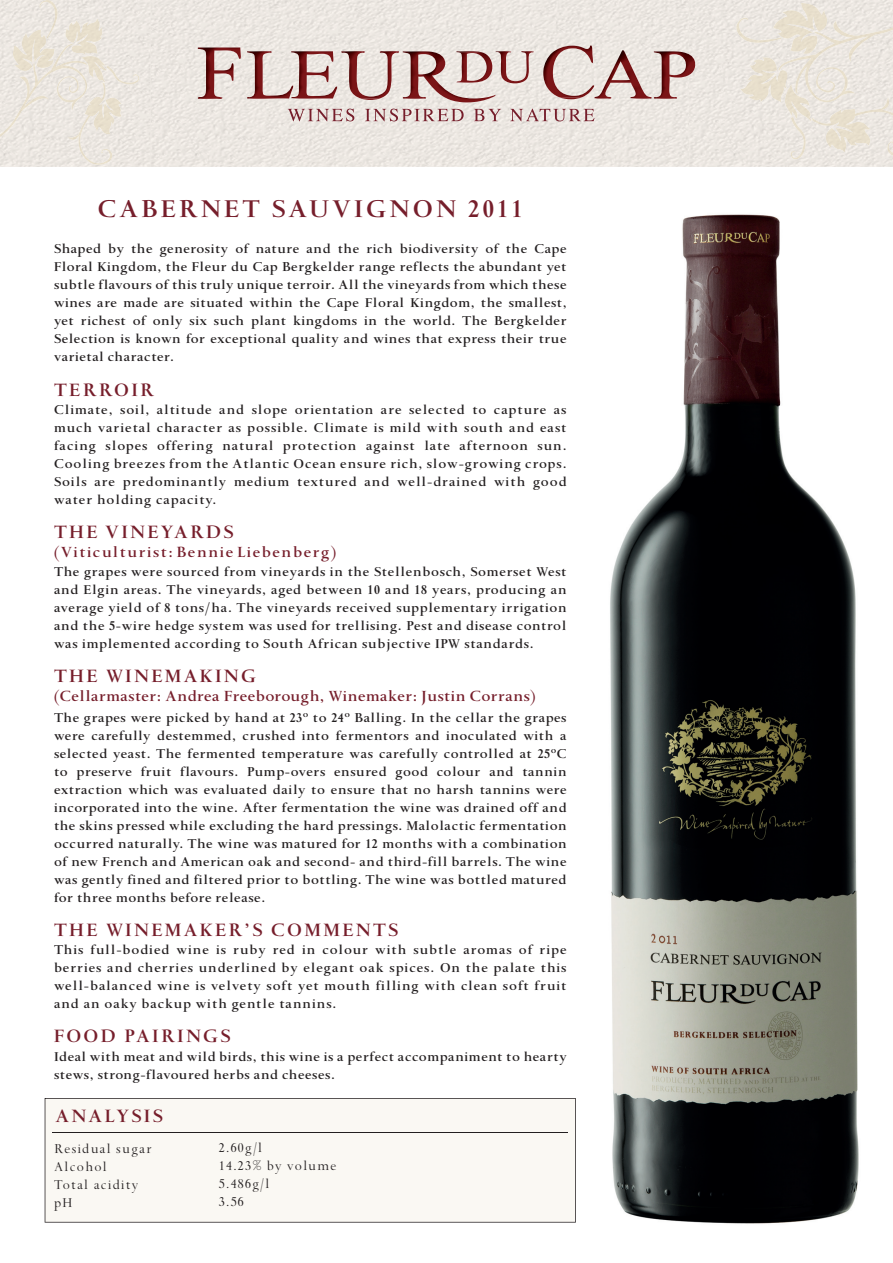
<style>
.page{position:relative;width:893px;height:1263px;background:#fff}
.page>*{position:absolute;margin:0;border:0;box-sizing:border-box;transform-origin:0 0}
.t1{font:600 28.5px "Spectrum";letter-spacing:.11em;color:#761e2b}
.t2{font:600 21px "Spectrum";letter-spacing:.11em;color:#761e2b}
.t3{font:600 17.25px "Spectrum";letter-spacing:.025em;color:#761e2b}
.t4{font:600 17.25px "Spectrum";letter-spacing:.085em;color:#761e2b}
.t5{font:600 15px/18px "Spectrum";letter-spacing:.035em;color:#231f20;text-align:justify}
.t6{font:15px/18px "Spectrum";letter-spacing:.085em;color:#231f20}
</style>
<div class="page">
<img style="left:0;top:0;width:893px;height:167px">
<div style="left:45px;top:1098px;width:531px;height:124px;background:#faf8f3"></div>
<hr style="left:52px;top:1132px;width:516px;height:1px;background:#231f20">
<img style="left:67px;top:137px;width:55px;height:28px">
<img style="left:0;top:30px;width:142px;height:107px">
<img style="left:38px;top:0;width:21px;height:39px">
<svg style="left:892px;top:2px;width:1px;height:19px"></svg>
<img style="left:778px;top:21px;width:115px;height:138px">
<svg style="left:654px;top:51px;width:25px;height:1px"></svg>
<img style="left:654px;top:52px;width:41px;height:47px">
<img style="left:594px;top:50px;width:58px;height:49px">
<img style="left:559px;top:97px;width:23px;height:2px">
<img style="left:543px;top:45px;width:51px;height:52px">
<img style="left:496px;top:51px;width:38px;height:32px">
<svg style="left:403px;top:51px;width:26px;height:1px"></svg>
<img style="left:403px;top:52px;width:93px;height:50px">
<svg style="left:456px;top:51px;width:25px;height:1px"></svg>
<img style="left:456px;top:52px;width:36px;height:31px">
<svg style="left:362px;top:99px;width:17px;height:1px"></svg>
<img style="left:341px;top:51px;width:58px;height:48px">
<img style="left:293px;top:51px;width:44px;height:48px">
<img style="left:247px;top:51px;width:46px;height:48px">
<img style="left:198px;top:47px;width:43px;height:52px">
<svg style="left:288px;top:109px;width:306px;height:12px;background:#ceb6b5"></svg>
<img style="left:610px;top:214px;width:249px;height:1010px">
<h1 class="t1" style="left:98px;top:198px;width:426px">CABERNET SAUVIGNON 2011</h1>
<p class="t5" style="left:54px;top:242px;width:514px">Shaped by the generosity of nature and the rich biodiversity of the Cape Floral Kingdom, the Fleur du Cap Bergkelder range reflects the abundant yet subtle flavours of this truly unique terroir. All the vineyards from which these wines are made are situated within the Cape Floral Kingdom, the smallest, yet richest of only six such plant kingdoms in the world. The Bergkelder Selection is known for exceptional quality and wines that express their true varietal character.</p>
<h2 class="t2" style="left:54px;top:382px;width:102px">TERROIR</h2>
<p class="t5" style="left:54px;top:402px;width:514px">Climate, soil, altitude and slope orientation are selected to capture as much varietal character as possible. Climate is mild with south and east facing slopes offering natural protection against late afternoon sun.<br>Cooling breezes from the Atlantic Ocean ensure rich, slow-growing crops.<br>Soils are predominantly medium textured and well-drained with good water holding capacity.</p>
<h2 class="t2" style="left:54px;top:525px;width:181px">THE VINEYARDS</h2>
<p class="t4" style="left:54px;top:546px;width:284px">(Viticulturist: Bennie Liebenberg)</p>
<p class="t5" style="left:54px;top:564px;width:514px">The grapes were sourced from vineyards in the Stellenbosch, Somerset West and Elgin areas. The vineyards, aged between 10 and 18 years, producing an average yield of 8 tons/ha. The vineyards received supplementary irrigation and the 5-wire hedge system was used for trellising. Pest and disease control was implemented according to South African subjective IPW standards.</p>
<h2 class="t2" style="left:54px;top:669px;width:203px">THE WINEMAKING</h2>
<p class="t3" style="left:54px;top:690px;width:483px">(Cellarmaster: Andrea Freeborough, Winemaker: Justin Corrans)</p>
<p class="t5" style="left:54px;top:710px;width:514px">The grapes were picked by hand at 23º to 24º Balling. In the cellar the grapes were carefully destemmed, crushed into fermentors and inoculated with a selected yeast. The fermented temperature was carefully controlled at 25ºC to preserve fruit flavours. Pump-overs ensured good colour and tannin extraction which was evaluated daily to ensure that no harsh tannins were incorporated into the wine. After fermentation the wine was drained off and the skins pressed while excluding the hard pressings. Malolactic fermentation occurred naturally. The wine was matured for 12 months with a combination of new French and American oak and second- and third-fill barrels. The wine was gently fined and filtered prior to bottling. The wine was bottled matured for three months before release.</p>
<h2 class="t2" style="left:54px;top:923px;width:346px">THE WINEMAKER’S COMMENTS</h2>
<p class="t5" style="left:54px;top:942px;width:514px">This full-bodied wine is ruby red in colour with subtle aromas of ripe berries and cherries underlined by elegant oak spices. On the palate this well-balanced wine is velvety soft yet mouth filling with clean soft fruit and an oaky backup with gentle tannins.</p>
<h2 class="t2" style="left:54px;top:1029px;width:178px">FOOD PAIRINGS</h2>
<p class="t5" style="left:54px;top:1049px;width:514px">Ideal with meat and wild birds, this wine is a perfect accompaniment to hearty stews, strong-flavoured herbs and cheeses.</p>
<h2 class="t2" style="left:56px;top:1108px;width:109px">ANALYSIS</h2>
<p class="t6" style="left:54px;top:1141px;width:99px">Residual sugar<br>Alcohol<br>Total acidity pH</p>
<p class="t6" style="left:219px;top:1140px;width:119px">2.60g/l<br>14.23% by volume<br>5.486g/l<br>3.56</p>
</div>
